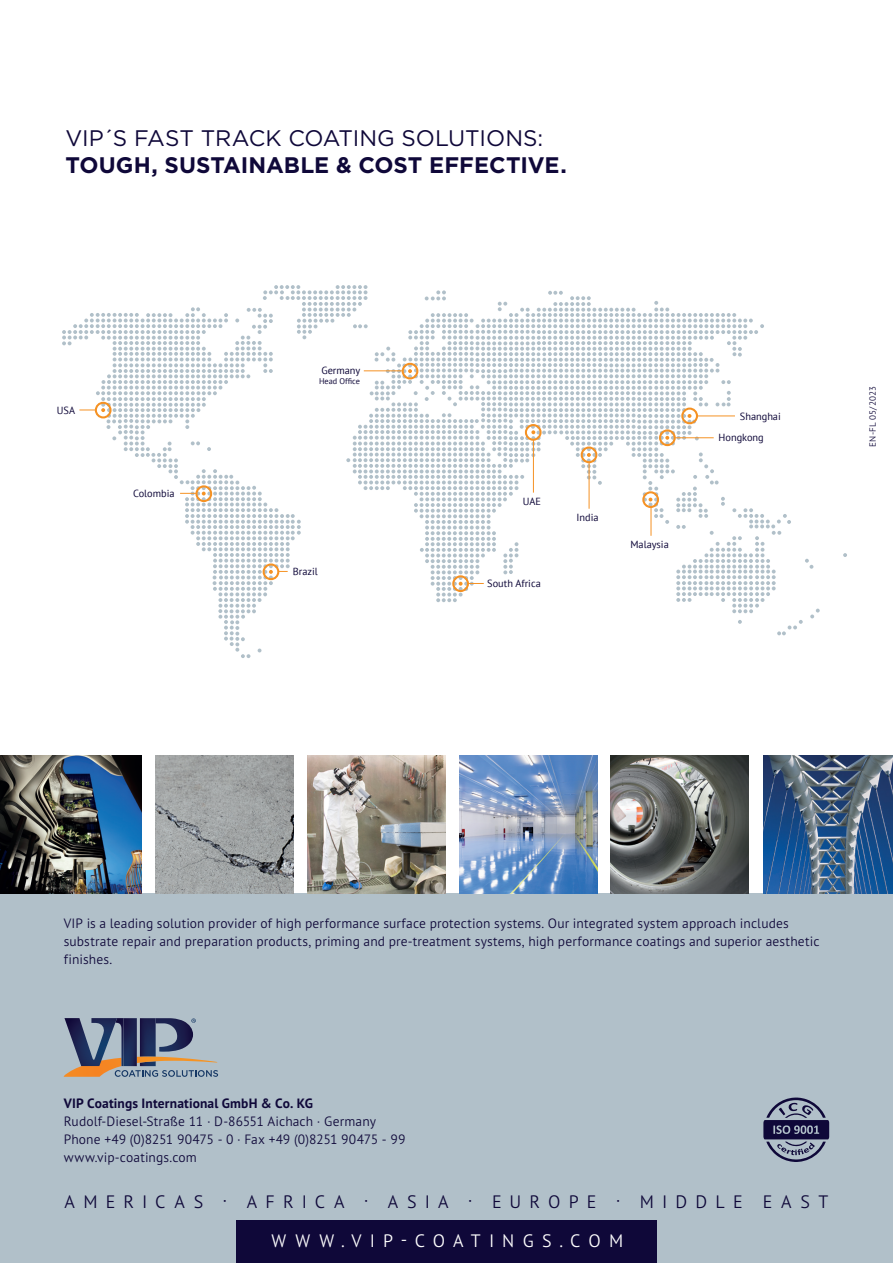
<style>
.page{position:relative;width:893px;height:1263px;background:#fff}
.page>*{position:absolute;margin:0;border:0;box-sizing:border-box;transform-origin:0 0}
.t1{font:700 22.5px "Gotham";color:#0f0839}
.t2{font:22.5px "Gotham";color:#0f0839}
.t3{font:300 18px "PT Sans Pro";letter-spacing:.455em;color:#0f0839}
.t4{font:300 18px "PT Sans Pro";letter-spacing:.455em;color:#fff}
.t5{font:300 13.5px/18px "PT Sans Pro";letter-spacing:.01em;color:#0f0839}
.t6{font:300 13.5px "PT Sans Pro";letter-spacing:-.01em;color:#0f0839}
.t7{font:700 13.5px "PT Sans Pro";letter-spacing:.01em;color:#0f0839}
.t8{font:10.35px/21.9px "PT Sans";color:#0f0839}
.t9{font:300 9px "PT Sans Pro";letter-spacing:.01em;color:#0f0839}
.t10{font:8.25px "PT Sans";color:#0f0839}
</style>
<div class="page">
<div style="left:0;top:893px;width:893px;height:370px;background:#b1c0c9"></div>
<img style="left:459px;top:755px;width:138px;height:138px">
<img style="left:611px;top:755px;width:138px;height:138px">
<img style="left:763px;top:755px;width:130px;height:138px">
<img style="left:0;top:755px;width:142px;height:138px">
<img style="left:307px;top:755px;width:138px;height:138px">
<img style="left:156px;top:755px;width:137px;height:138px">
<svg style="left:763px;top:1097px;width:66px;height:65px"></svg>
<div style="left:236px;top:1221px;width:421px;height:42px;background:#0f0839"></div>
<svg style="left:64px;top:1018px;width:154px;height:59px"></svg>
<svg style="left:843px;top:553px;width:4px;height:4px"></svg>
<svg style="left:62px;top:285px;width:758px;height:373px"></svg>
<p class="t2" style="left:65px;top:123px;width:479px">VIP´S FAST TRACK COATING SOLUTIONS:</p>
<p class="t1" style="left:65px;top:150px;width:503px">TOUGH, SUSTAINABLE &amp; COST EFFECTIVE.</p>
<p class="t8" style="left:57px;top:399px;width:20px">USA</p>
<p class="t8" style="left:133px;top:482px;width:43px">Colombia</p>
<p class="t8" style="left:321px;top:359px;width:41px">Germany</p>
<p class="t10" style="left:319px;top:375px;width:42px">Head Office</p>
<p class="t8" style="left:293px;top:560px;width:27px">Brazil</p>
<p class="t8" style="left:523px;top:490px;width:20px">UAE</p>
<p class="t8" style="left:487px;top:572px;width:55px">South Africa</p>
<p class="t8" style="left:577px;top:506px;width:24px">India</p>
<p class="t8" style="left:630px;top:533px;width:40px">Malaysia</p>
<p class="t8" style="left:719px;top:405px;width:64px;text-indent:21px">Shanghai<br>Hongkong</p>
<p class="t9" style="left:867px;top:446px;width:62px;rotate:-90deg">EN-FL 05/2023</p>
<p class="t5" style="left:64px;top:914px;width:757px">VIP is a leading solution provider of high performance surface protection systems. Our integrated system approach includes substrate repair and preparation products, priming and pre-treatment systems, high performance coatings and superior aesthetic finishes.</p>
<p class="t7" style="left:64px;top:1094px;width:251px">VIP Coatings International GmbH &amp; Co. KG</p>
<p class="t5" style="left:64px;top:1112px;width:314px">Rudolf-Diesel-Straße 11 · D-86551 Aichach · Germany</p>
<p class="t6" style="left:64px;top:1130px;width:343px">Phone +49 (0)8251 90475 - 0 · Fax +49 (0)8251 90475 - 99</p>
<p class="t5" style="left:64px;top:1148px;width:135px">www.vip-coatings.com</p>
<p class="t3" style="left:64px;top:1190px;width:766px">AMERICAS · AFRICA · ASIA · EUROPE · MIDDLE EAST</p>
<p class="t4" style="left:272px;top:1229px;width:353px">WWW.VIP-COATINGS.COM</p>
</div>
